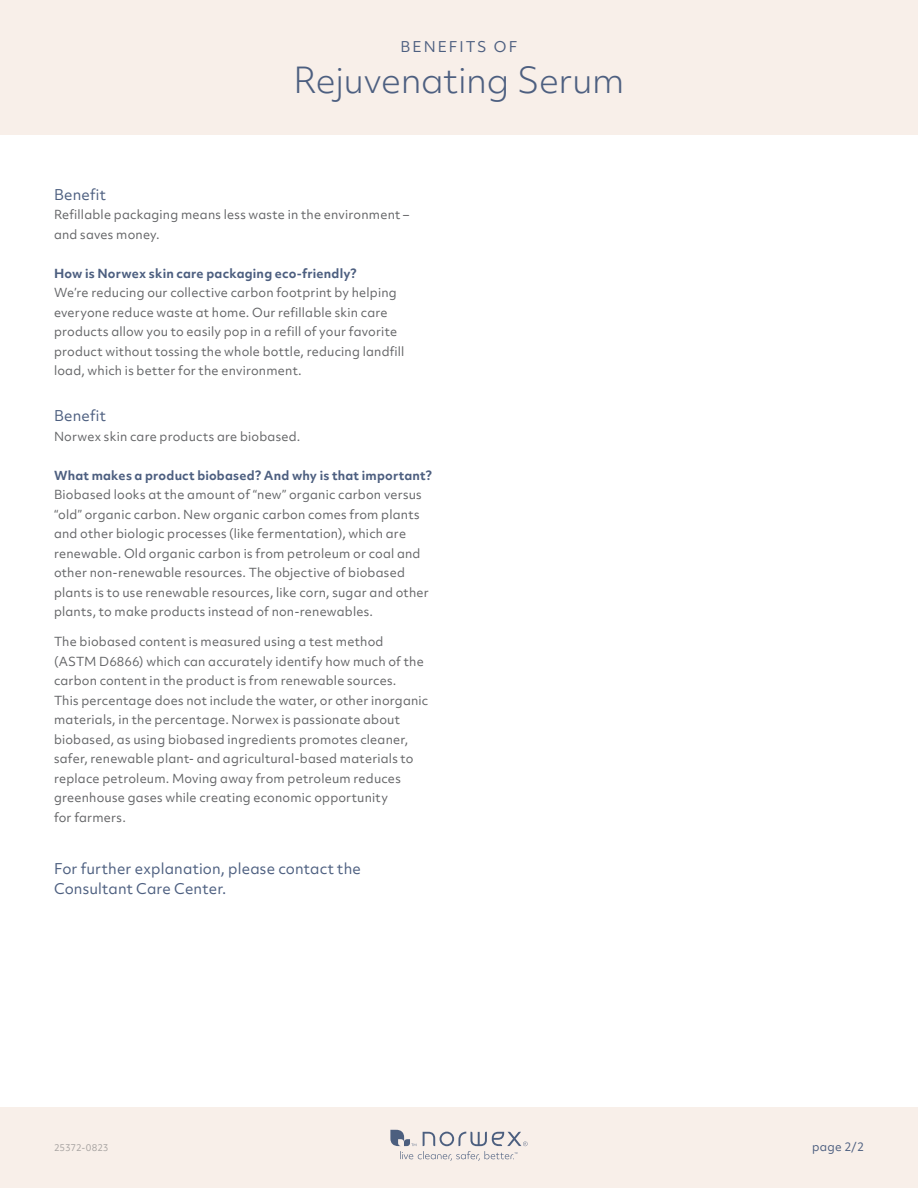
<style>
.page{position:relative;width:918px;height:1188px;background:#fff}
.page>*{position:absolute;margin:0;border:0;box-sizing:border-box;transform-origin:0 0}
.t1{font:300 34.5px "Objektiv Mk 2";letter-spacing:-.01em;color:#4d5f80}
.t2{font:14.25px/19.5px "Objektiv Mk 2";letter-spacing:.01em;color:#4d5f80}
.t3{font:14.25px "Objektiv Mk 2";letter-spacing:.135em;color:#4d5f80}
.t4{font:12px/19.5px "Objektiv Mk 2";letter-spacing:.015em;color:#636466}
.t5{font:700 12px "Objektiv Mk 2";letter-spacing:.02em;color:#4d5f80}
.t6{font:11.25px "Objektiv Mk 2";color:#4d5f80}
.t7{font:9px "Objektiv Mk 2";color:#acaeb1}
</style>
<div class="page">
<div style="left:0;top:0;width:918px;height:135px;background:#f8efe9"></div>
<div style="left:0;top:1107px;width:918px;height:81px;background:#f8efe9"></div>
<svg style="left:390px;top:1130px;width:138px;height:31px"></svg>
<p class="t3" style="left:401px;top:37px;width:118px">BENEFITS OF</p>
<h1 class="t1" style="left:293px;top:57px;width:333px">Rejuvenating Serum</h1>
<p class="t2" style="left:54px;top:185px;width:53px">Benefit</p>
<p class="t4" style="left:54px;top:205px;width:357px">Refillable packaging means less waste in the environment – and saves money.</p>
<p class="t5" style="left:54px;top:265px;width:304px">How is Norwex skin care packaging eco-friendly?</p>
<p class="t4" style="left:54px;top:283px;width:352px">We’re reducing our collective carbon footprint by helping everyone reduce waste at home. Our refillable skin care products allow you to easily pop in a refill of your favorite product without tossing the whole bottle, reducing landfill load, which is better for the environment.</p>
<p class="t2" style="left:54px;top:406px;width:53px">Benefit</p>
<p class="t4" style="left:54px;top:426px;width:248px">Norwex skin care products are biobased.</p>
<p class="t5" style="left:54px;top:467px;width:379px">What makes a product biobased? And why is that important?</p>
<p class="t4" style="left:54px;top:485px;width:376px">Biobased looks at the amount of “new” organic carbon versus “old” organic carbon. New organic carbon comes from plants and other biologic processes (like fermentation), which are renewable. Old organic carbon is from petroleum or coal and other non-renewable resources. The objective of biobased plants is to use renewable resources, like corn, sugar and other plants, to make products instead of non-renewables.</p>
<p class="t4" style="left:54px;top:632px;width:376px">The biobased content is measured using a test method (ASTM D6866) which can accurately identify how much of the carbon content in the product is from renewable sources.<br>This percentage does not include the water, or other inorganic materials, in the percentage. Norwex is passionate about biobased, as using biobased ingredients promotes cleaner, safer, renewable plant- and agricultural-based materials to replace petroleum. Moving away from petroleum reduces greenhouse gases while creating economic opportunity<br>for farmers.</p>
<p class="t2" style="left:54px;top:859px;width:308px">For further explanation, please contact the<br>Consultant Care Center.</p>
<p class="t7" style="left:54px;top:1142px;width:56px">25372-0823</p>
<p class="t6" style="left:812px;top:1139px;width:53px">page 2/2</p>
</div>
